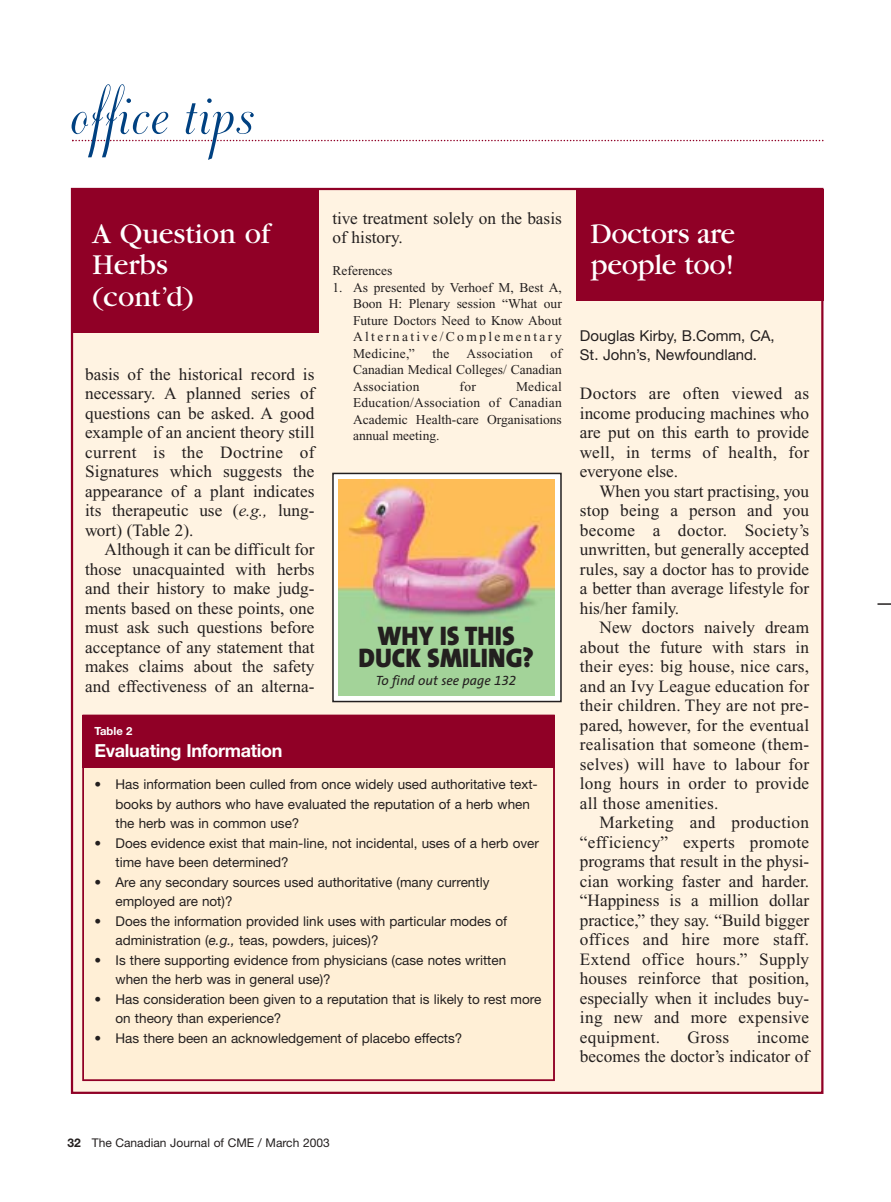
<style>
.page{position:relative;width:891px;height:1202px;background:#fff}
.page>*{position:absolute;margin:0;border:0;box-sizing:border-box;transform-origin:0 0}
.t1{font:84px "Dorchester Script";color:#004181}
.t2{font:30px/31.5px "Garamond";color:#fff}
.t3{font:900 27px/22.5px "The Sans";color:#231f1f;text-align:center;scale:.94 1}
.t4{font:700 18px "Helvetica Neue";letter-spacing:-.015em;color:#fff}
.t5{font:17.25px/19.5px "Times New Roman";color:#231f1f;text-align:justify}
.t6{font:15px/19.5px "Helvetica Neue";color:#231f1f}
.t7{font:13.5px/19.5px "Helvetica Neue";color:#231f1f}
.t8{font:13.5px/16.5px "Times New Roman";color:#231f1f;text-align:justify}
.t9{font:italic 13.5px "The Sans";color:#231f1f}
.t10{font:13.5px "Times New Roman";letter-spacing:.02em;color:#231f1f}
.t11{font:12px "Helvetica Neue";color:#231f1f}
.t12{font:700 11.25px "Helvetica Neue";color:#fff}
.s1{font-style:italic}
.s2{font-family:"The Sans Expert"}
.s3{font-weight:700}
</style>
<div class="page">
<div style="left:72px;top:189px;width:750px;height:903px;background:#fff3e2"></div>
<div style="left:73px;top:190px;width:246px;height:143px;background:#900026"></div>
<svg style="left:72px;top:140px;width:752px;height:1px"></svg>
<div style="left:83px;top:715px;width:471px;height:365px;background:#ffefd6"></div>
<div style="left:82px;top:714px;width:473px;height:53px;background:#900026"></div>
<div style="left:82px;top:714px;width:473px;height:367px;border:2px solid #900026"></div>
<div style="left:576px;top:189px;width:248px;height:111px;background:#900026"></div>
<svg style="left:878px;top:603px;width:13px;height:2px"></svg>
<div style="left:333px;top:473px;width:228px;height:228px;background:#fff"></div>
<div style="left:332px;top:472px;width:230px;height:230px;border:2px solid #231f1f"></div>
<img style="left:338px;top:480px;width:217px;height:216px">
<h1 class="t1" style="left:69px;top:56px;width:186px">office tips</h1>
<h2 class="t2" style="left:93px;top:220px;width:179px">A Question of<br>Herbs (cont’d)</h2>
<p class="t5" style="left:85px;top:366px;width:231px">basis of the historical record is necessary. A planned series of questions can be asked. A good example of an ancient theory still current is the Doctrine of Signatures which suggests the appearance of a plant indicates its therapeutic use (<span class="s1">e.g.,</span> lung&shy;wort) (Table 2).</p>
<p class="t5" style="left:85px;top:541px;width:231px;text-indent:19px">Although it can be difficult for those unacquainted with herbs and their history to make judg&shy;ments based on these points, one must ask such questions before acceptance of any statement that makes claims about the safety and effectiveness of an alterna-</p>
<p class="t5" style="left:333px;top:210px;width:231px">tive treatment solely on the basis of history.</p>
<p class="t8" style="left:333px;top:264px;width:61px">References</p>
<p class="t8" style="left:353px;top:280px;width:210px;text-indent:-21px">1. As presented by Verhoef M, Best A, Boon H: Plenary session “What our Future Doctors Need to Know About Alternative/Complementary Medicine,”</p>
<p class="t8" style="left:353px;top:346px;width:210px;text-indent:197px">of Canadian Medical Colleges/ Canadian Association</p>
<p class="t10" style="left:432px;top:348px;width:102px">the Association</p>
<p class="t8" style="left:353px;top:379px;width:210px;text-indent:163px">Medical Education/Association of Canadian Academic Health-care Organisations annual meeting.</p>
<p class="t8" style="left:460px;top:379px;width:18px">for</p>
<h3 class="t3" style="left:359px;top:627px;width:188px">WHY IS THIS<br>DUCK SMILING?</h3>
<p class="t9" style="left:376px;top:676px;width:142px">To find out see page <span class="s2">132</span></p>
<p class="t12" style="left:94px;top:726px;width:40px">Table 2</p>
<p class="t4" style="left:94px;top:744px;width:190px">Evaluating Information</p>
<p class="t7" style="left:116px;top:776px;width:424px;text-indent:-21px">• Has information been culled from once widely used authoritative text&shy;books by authors who have evaluated the reputation of a herb when the herb was in common use?</p>
<p class="t7" style="left:116px;top:834px;width:425px;text-indent:-21px">• Does evidence exist that main-line, not incidental, uses of a herb over time have been determined?</p>
<p class="t7" style="left:116px;top:873px;width:375px;text-indent:-21px">• Are any secondary sources used authoritative (many currently employed are not)?</p>
<p class="t7" style="left:116px;top:912px;width:393px;text-indent:-21px">• Does the information provided link uses with particular modes of administration (<span class="s1">e.g.,</span> teas, powders, juices)?</p>
<p class="t7" style="left:116px;top:951px;width:392px;text-indent:-21px">• Is there supporting evidence from physicians (case notes written when the herb was in general use)?</p>
<p class="t7" style="left:116px;top:990px;width:427px;text-indent:-21px">• Has consideration been given to a reputation that is likely to rest more on theory than experience?</p>
<p class="t7" style="left:94px;top:1029px;width:369px">• Has there been an acknowledgement of placebo effects?</p>
<h2 class="t2" style="left:591px;top:220px;width:146px">Doctors are people too!</h2>
<p class="t6" style="left:580px;top:327px;width:196px">Douglas Kirby, B.Comm, CA,<br>St. John’s, Newfoundland.</p>
<p class="t5" style="left:580px;top:385px;width:231px">Doctors are often viewed as income producing machines who are put on this earth to provide well, in terms of health, for everyone else.</p>
<p class="t5" style="left:580px;top:483px;width:231px;text-indent:19px">When you start practising, you stop being a person and you become a doctor. Society’s unwritten, but generally accepted rules, say a doctor has to provide a better than average lifestyle for his/her family.</p>
<p class="t5" style="left:580px;top:619px;width:231px;text-indent:19px">New doctors naively dream about the future with stars in their eyes: big house, nice cars, and an Ivy League education for their children. They are not pre&shy;pared, however, for the eventual realisation that someone (them&shy;selves) will have to labour for long hours in order to provide all those amenities.</p>
<p class="t5" style="left:580px;top:814px;width:231px;text-indent:19px">Marketing and production “efficiency” experts promote programs that result in the physi&shy;cian working faster and harder. “Happiness is a million dollar practice,” they say. “Build bigger offices and hire more staff.<br>Extend office hours.” Supply houses reinforce that position, especially when it includes buy&shy;ing new and more expensive equipment.</p>
<p class="t5" style="left:580px;top:1029px;width:231px;text-align:right">income<br>becomes the doctor’s indicator of</p>
<p class="t5" style="left:688px;top:1029px;width:43px">Gross</p>
<p class="t11" style="left:68px;top:1138px;width:264px"><span class="s3">32</span> The Canadian Journal of CME / March 2003</p>
</div>
